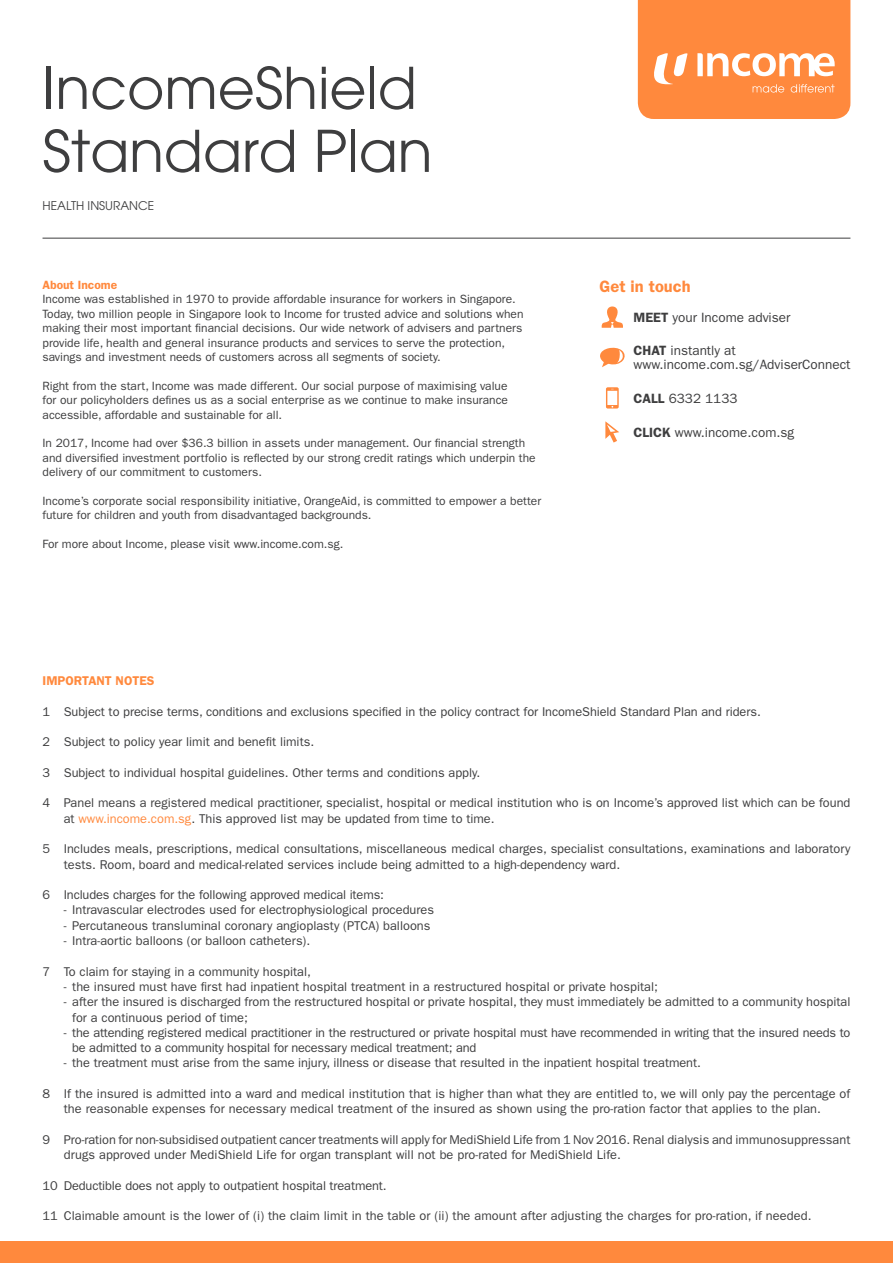
<style>
.page{position:relative;width:893px;height:1263px;background:#fff}
.page>*{position:absolute;margin:0;border:0;box-sizing:border-box;transform-origin:0 0}
.t1{font:57px/63px "Avant Garde";color:#3e3e3f}
.t2{font:600 16.5px "ITC Franklin Gothic Std";color:#ff893d}
.t3{font:13.5px/13.5px "ITC Franklin Gothic Std";color:#3e3e3f}
.t4{font:12.75px/15.3px "ITC Franklin Gothic Std";color:#3e3e3f}
.t5{font:600 12.75px "ITC Franklin Gothic Std";color:#ff893d}
.t6{font:12px/14.4px "ITC Franklin Gothic Std";color:#3e3e3f}
.t7{font:12px "Avant Garde";color:#3e3e3f}
.t8{font:600 12px "ITC Franklin Gothic Std";color:#ff893d}
.s1{font-weight:600}
.s2{color:#ff893d}
</style>
<div class="page">
<div style="left:0;top:1242px;width:893px;height:21px;background:#ff893d"></div>
<hr style="left:43px;top:238px;width:807px;height:1px;background:#3e3e3f">
<svg style="left:638px;top:0;width:212px;height:119px;background:#ff944f"></svg>
<svg style="left:601px;top:306px;width:22px;height:22px"></svg>
<svg style="left:600px;top:347px;width:25px;height:20px"></svg>
<svg style="left:606px;top:387px;width:13px;height:22px"></svg>
<svg style="left:605px;top:421px;width:14px;height:22px"></svg>
<h1 class="t1" style="left:43px;top:57px;width:391px">IncomeShield<br>Standard Plan</h1>
<p class="t7" style="left:43px;top:198px;width:113px">HEALTH INSURANCE</p>
<p class="t8" style="left:43px;top:278px;width:76px">About Income</p>
<p class="t6" style="left:43px;top:292px;width:482px">Income was established in 1970 to provide affordable insurance for workers in Singapore.<br>Today, two million people in Singapore look to Income for trusted advice and solutions when making their most important financial decisions. Our wide network of advisers and partners provide life, health and general insurance products and services to serve the protection, savings and investment needs of customers across all segments of society.</p>
<p class="t6" style="left:43px;top:378px;width:467px;text-align:justify">Right from the start, Income was made different. Our social purpose of maximising value for our policyholders defines us as a social enterprise as we continue to make insurance accessible, affordable and sustainable for all.</p>
<p class="t6" style="left:43px;top:436px;width:495px">In 2017, Income had over $36.3 billion in assets under management. Our financial strength and diversified investment portfolio is reflected by our strong credit ratings which underpin the delivery of our commitment to customers.</p>
<p class="t6" style="left:43px;top:494px;width:500px">Income’s corporate social responsibility initiative, OrangeAid, is committed to empower a better future for children and youth from disadvantaged backgrounds.</p>
<p class="t6" style="left:43px;top:537px;width:303px">For more about Income, please visit www.income.com.sg.</p>
<p class="t2" style="left:600px;top:277px;width:93px">Get in touch</p>
<p class="t3" style="left:634px;top:310px;width:158px"><span class="s1">MEET</span> your Income adviser</p>
<p class="t3" style="left:634px;top:344px;width:218px"><span class="s1">CHAT</span> instantly at www.income.com.sg/AdviserConnect</p>
<p class="t3" style="left:634px;top:391px;width:105px"><span class="s1">CALL</span> 6332 1133</p>
<p class="t3" style="left:634px;top:425px;width:162px"><span class="s1">CLICK</span> www.income.com.sg</p>
<p class="t5" style="left:43px;top:673px;width:113px">IMPORTANT NOTES</p>
<p class="t4" style="left:43px;top:704px;width:720px">1 Subject to precise terms, conditions and exclusions specified in the policy contract for IncomeShield Standard Plan and riders.</p>
<p class="t4" style="left:43px;top:734px;width:273px">2 Subject to policy year limit and benefit limits.</p>
<p class="t4" style="left:43px;top:765px;width:439px">3 Subject to individual hospital guidelines. Other terms and conditions apply.</p>
<p class="t4" style="left:64px;top:795px;width:788px;text-indent:-21px">4 Panel means a registered medical practitioner, specialist, hospital or medical institution who is on Income’s approved list which can be found at <span class="s2">www.income.com.sg</span>. This approved list may be updated from time to time.</p>
<p class="t4" style="left:64px;top:841px;width:788px;text-indent:-21px">5 Includes meals, prescriptions, medical consultations, miscellaneous medical charges, specialist consultations, examinations and laboratory tests. Room, board and medical-related services include being admitted to a high-dependency ward.</p>
<p class="t4" style="left:43px;top:887px;width:343px">6 Includes charges for the following approved medical items:</p>
<p class="t4" style="left:64px;top:902px;width:372px">- Intravascular electrodes used for electrophysiological procedures</p>
<p class="t4" style="left:64px;top:918px;width:368px">- Percutaneous transluminal coronary angioplasty (PTCA) balloons</p>
<p class="t4" style="left:64px;top:933px;width:248px">- Intra-aortic balloons (or balloon catheters).</p>
<p class="t4" style="left:43px;top:964px;width:270px">7 To claim for staying in a community hospital,</p>
<p class="t4" style="left:64px;top:979px;width:596px">- the insured must have first had inpatient hospital treatment in a restructured hospital or private hospital;</p>
<p class="t4" style="left:72px;top:994px;width:780px;text-indent:-9px">- after the insured is discharged from the restructured hospital or private hospital, they must immediately be admitted to a community hospital for a continuous period of time;</p>
<p class="t4" style="left:72px;top:1025px;width:780px;text-indent:-9px">- the attending registered medical practitioner in the restructured or private hospital must have recommended in writing that the insured needs to be admitted to a community hospital for necessary medical treatment; and</p>
<p class="t4" style="left:64px;top:1055px;width:639px">- the treatment must arise from the same injury, illness or disease that resulted in the inpatient hospital treatment.</p>
<p class="t4" style="left:64px;top:1086px;width:788px;text-indent:-21px">8 If the insured is admitted into a ward and medical institution that is higher than what they are entitled to, we will only pay the percentage of the reasonable expenses for necessary medical treatment of the insured as shown using the pro-ration factor that applies to the plan.</p>
<p class="t4" style="left:64px;top:1132px;width:788px;text-indent:-21px">9 Pro-ration for non-subsidised outpatient cancer treatments will apply for MediShield Life from 1 Nov 2016. Renal dialysis and immunosuppressant drugs approved under MediShield Life for organ transplant will not be pro-rated for MediShield Life.</p>
<p class="t4" style="left:43px;top:1178px;width:346px">10 Deductible does not apply to outpatient hospital treatment.</p>
<p class="t4" style="left:43px;top:1208px;width:770px">11 Claimable amount is the lower of (i) the claim limit in the table or (ii) the amount after adjusting the charges for pro-ration, if needed.</p>
</div>
